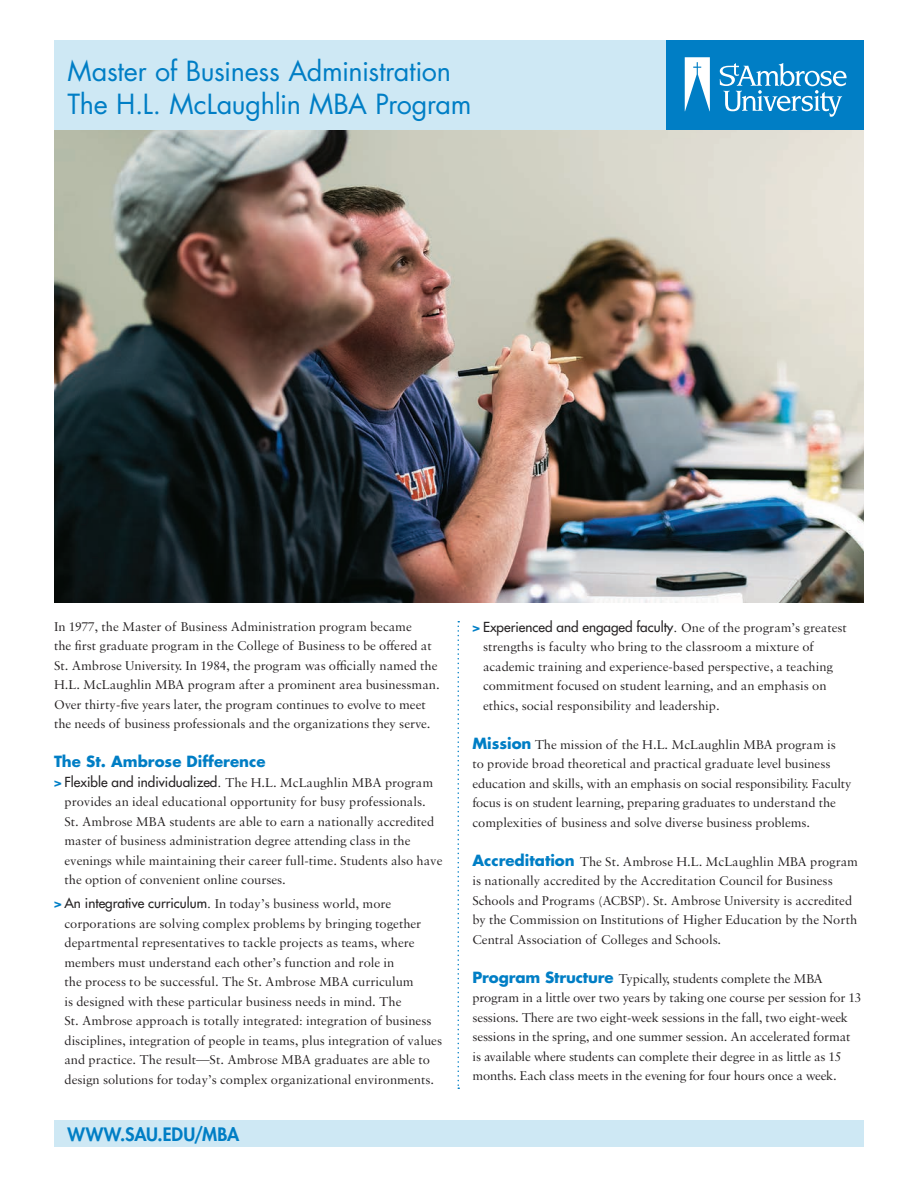
<style>
.page{position:relative;width:918px;height:1188px;background:#fff}
.page>*{position:absolute;margin:0;border:0;box-sizing:border-box;transform-origin:0 0}
.MAIN_header{font:27px "Futura Std";letter-spacing:-.015em;color:#007ec5}
.MAIN_footer{font:800 18px "Futura Std";letter-spacing:.005em;color:#007ec5}
.t1{font:700 15px "Futura Std";color:#007ec5}
._2__bulleted_list{font:13.5px/19.5px "Sabon MT Pro";color:#231f20}
.s1{font-family:"Futura Std";font-weight:800;font-size:13.2px;color:#007fc6}
.s2{font-family:"Futura Std";font-weight:500;color:#262324}
.s3{font-family:"Futura Std";font-weight:700;font-size:15px;color:#007ec5}
</style>
<div class="page">
<img style="left:54px;top:130px;width:810px;height:473px">
<svg style="left:458px;top:621px;width:1px;height:468px"></svg>
<div style="left:666px;top:40px;width:198px;height:90px;background:#007ec5"></div>
<svg style="left:685px;top:57px;width:25px;height:54px"></svg>
<svg style="left:720px;top:63px;width:127px;height:54px"></svg>
<div style="left:54px;top:1120px;width:810px;height:28px;background:#cee8f4"></div>
<div style="left:54px;top:40px;width:612px;height:90px;background:#cee8f4"></div>
<p class="MAIN_header" style="left:68px;top:54px;width:385px">Master of Business Administration</p>
<p class="MAIN_header" style="left:68px;top:87px;width:406px">The H.L. McLaughlin MBA Program</p>
<p class="_2__bulleted_list" style="left:54px;top:616px;width:387px">In 1977, the Master of Business Administration program became<br>the first graduate program in the College of Business to be offered at St. Ambrose University. In 1984, the program was officially named the H.L. McLaughlin MBA program after a prominent area businessman.<br>Over thirty-five years later, the program continues to evolve to meet the needs of business professionals and the organizations they serve.</p>
<p class="t1" style="left:54px;top:752px;width:213px">The St. Ambrose Difference</p>
<p class="_2__bulleted_list" style="left:64px;top:772px;width:379px;text-indent:-10px"><span class="s1">&gt;</span> <span class="s2">Flexible and individualized.</span> The H.L. McLaughlin MBA program provides an ideal educational opportunity for busy professionals.<br>St. Ambrose MBA students are able to earn a nationally accredited master of business administration degree attending class in the evenings while maintaining their career full-time. Students also have the option of convenient online courses.</p>
<p class="_2__bulleted_list" style="left:64px;top:894px;width:379px;text-indent:-10px"><span class="s1">&gt;</span> <span class="s2">An integrative curriculum.</span> In today’s business world, more corporations are solving complex problems by bringing together departmental representatives to tackle projects as teams, where members must understand each other’s function and role in<br>the process to be successful. The St. Ambrose MBA curriculum<br>is designed with these particular business needs in mind. The<br>St. Ambrose approach is totally integrated: integration of business disciplines, integration of people in teams, plus integration of values and practice. The result—St. Ambrose MBA graduates are able to design solutions for today’s complex organizational environments.</p>
<p class="MAIN_footer" style="left:68px;top:1123px;width:173px">WWW.SAU.EDU/MBA</p>
<p class="_2__bulleted_list" style="left:483px;top:617px;width:365px;text-indent:-10px"><span class="s1">&gt;</span> <span class="s2">Experienced and engaged faculty.</span> One of the program’s greatest strengths is faculty who bring to the classroom a mixture of academic training and experience-based perspective, a teaching commitment focused on student learning, and an emphasis on ethics, social responsibility and leadership.</p>
<p class="_2__bulleted_list" style="left:472px;top:734px;width:381px"><span class="s3">Mission</span> The mission of the H.L. McLaughlin MBA program is<br>to provide broad theoretical and practical graduate level business education and skills, with an emphasis on social responsibility. Faculty focus is on student learning, preparing graduates to understand the complexities of business and solve diverse business problems.</p>
<p class="_2__bulleted_list" style="left:472px;top:851px;width:387px"><span class="s3">Accreditation</span> The St. Ambrose H.L. McLaughlin MBA program is nationally accredited by the Accreditation Council for Business Schools and Programs (ACBSP). St. Ambrose University is accredited by the Commission on Institutions of Higher Education by the North Central Association of Colleges and Schools.</p>
<p class="_2__bulleted_list" style="left:472px;top:968px;width:390px"><span class="s3">Program Structure</span> Typically, students complete the MBA program in a little over two years by taking one course per session for 13 sessions. There are two eight-week sessions in the fall, two eight-week sessions in the spring, and one summer session. An accelerated format is available where students can complete their degree in as little as 15 months. Each class meets in the evening for four hours once a week.</p>
</div>
